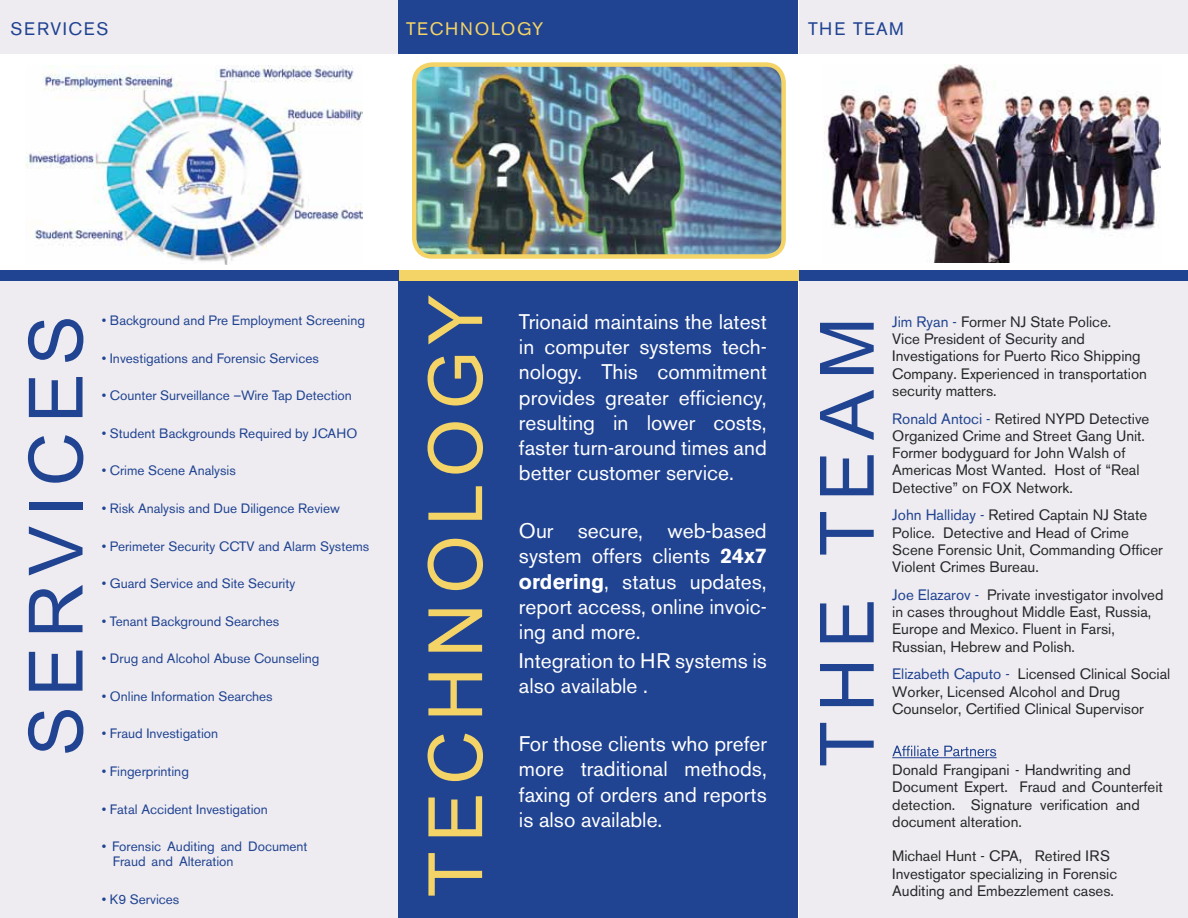
<style>
.page{position:relative;width:1188px;height:918px;background:#fff}
.page>*{position:absolute;margin:0;border:0;box-sizing:border-box;transform-origin:0 0}
.t1{font:75px "Arial";letter-spacing:.125em;color:#f4d466}
.t2{font:75px "Arial";letter-spacing:.125em;color:#204392}
.t3{font:21px/25.2px "Akzidenz Grotesk BE";color:#fff;text-align:justify}
.t4{font:18px "Akzidenz Grotesk BE";letter-spacing:.085em;color:#204392}
.t5{font:18px "Akzidenz Grotesk BE";letter-spacing:.095em;color:#f4d466}
.t6{font:15px/17.2px "Akzidenz Grotesk BE";color:#262728}
.t7{font:13.5px/15px "Akzidenz Grotesk BE";color:#204392}
.s1{font-weight:700}
.s2{color:#204392}
</style>
<div class="page">
<div style="left:0;top:0;width:400px;height:918px;background:#eeecf0"></div>
<div style="left:398px;top:0;width:400px;height:918px;background:#204392"></div>
<div style="left:799px;top:0;width:389px;height:918px;background:#eeecf0"></div>
<div style="left:0;top:54px;width:1188px;height:216px;background:#fff"></div>
<div style="left:0;top:270px;width:400px;height:11px;background:#204392"></div>
<div style="left:400px;top:270px;width:402px;height:11px;background:#f4d466"></div>
<div style="left:799px;top:270px;width:389px;height:11px;background:#204392"></div>
<img style="left:26px;top:66px;width:336px;height:198px">
<img style="left:417px;top:67px;width:364px;height:187px">
<div style="left:412px;top:62px;width:374px;height:197px;border:4px solid #f4d466;border-radius:18px"></div>
<img style="left:824px;top:65px;width:336px;height:198px">
<svg style="left:820px;top:723px;width:54px;height:42px"></svg>
<svg style="left:820px;top:664px;width:54px;height:42px"></svg>
<svg style="left:820px;top:602px;width:54px;height:40px"></svg>
<svg style="left:820px;top:512px;width:54px;height:43px"></svg>
<svg style="left:820px;top:455px;width:54px;height:40px"></svg>
<svg style="left:820px;top:390px;width:54px;height:50px"></svg>
<svg style="left:820px;top:323px;width:54px;height:51px"></svg>
<hr style="left:892px;top:757px;width:105px;height:1px;background:#204392">
<svg style="left:892px;top:746px;width:104px;height:10px"></svg>
<p class="t4" style="left:11px;top:18px;width:99px">SERVICES</p>
<p class="t5" style="left:406px;top:18px;width:139px">TECHNOLOGY</p>
<p class="t4" style="left:808px;top:18px;width:97px">THE TEAM</p>
<h1 class="t2" style="left:7px;top:756px;width:442px;rotate:-90deg">SERVICES</h1>
<p class="t7" style="left:102px;top:313px;width:265px">• Background and Pre Employment Screening</p>
<p class="t7" style="left:102px;top:351px;width:219px">• Investigations and Forensic Services</p>
<p class="t7" style="left:102px;top:388px;width:252px">• Counter Surveillance –Wire Tap Detection</p>
<p class="t7" style="left:102px;top:426px;width:257px">• Student Backgrounds Required by JCAHO</p>
<p class="t7" style="left:102px;top:463px;width:136px">• Crime Scene Analysis</p>
<p class="t7" style="left:102px;top:501px;width:240px">• Risk Analysis and Due Diligence Review</p>
<p class="t7" style="left:102px;top:538px;width:269px">• Perimeter Security CCTV and Alarm Systems</p>
<p class="t7" style="left:102px;top:576px;width:195px">• Guard Service and Site Security</p>
<p class="t7" style="left:102px;top:614px;width:179px">• Tenant Background Searches</p>
<p class="t7" style="left:102px;top:651px;width:219px">• Drug and Alcohol Abuse Counseling</p>
<p class="t7" style="left:102px;top:689px;width:173px">• Online Information Searches</p>
<p class="t7" style="left:102px;top:726px;width:118px">• Fraud Investigation</p>
<p class="t7" style="left:102px;top:764px;width:89px">• Fingerprinting</p>
<p class="t7" style="left:102px;top:801px;width:168px">• Fatal Accident Investigation</p>
<p class="t7" style="left:113px;top:839px;width:196px;text-indent:-11px">• Forensic Auditing and Document<br>Fraud and Alteration</p>
<p class="t7" style="left:102px;top:891px;width:79px">• K9 Services</p>
<h1 class="t1" style="left:407px;top:897px;width:604px;rotate:-90deg">TECHNOLOGY</h1>
<h2 class="t3" style="left:519px;top:309px;width:249px">Trionaid maintains the latest in computer systems tech&shy;nology. This commitment provides greater efficiency, resulting in lower costs, faster turn-around times and better customer service.</h2>
<h2 class="t3" style="left:519px;top:518px;width:249px">Our secure, web-based system offers clients <span class="s1">24x7 ordering</span>, status updates, report access, online invoic&shy;ing and more.</h2>
<h2 class="t3" style="left:519px;top:648px;width:249px">Integration to HR systems is also available .</h2>
<h2 class="t3" style="left:519px;top:731px;width:249px">For those clients who prefer more traditional methods, faxing of orders and reports is also available.</h2>
<p class="t6" style="left:892px;top:313px;width:256px"><span class="s2">Jim Ryan -</span> Former NJ State Police.<br>Vice President of Security and Investigations for Puerto Rico Shipping Company. Experienced in transportation security matters.</p>
<p class="t6" style="left:892px;top:410px;width:259px"><span class="s2">Ronald Antoci -</span> Retired NYPD Detective Organized Crime and Street Gang Unit.<br>Former bodyguard for John Walsh of Americas Most Wanted. Host of “Real Detective” on FOX Network.</p>
<p class="t6" style="left:892px;top:507px;width:272px"><span class="s2">John Halliday -</span> Retired Captain NJ State Police. Detective and Head of Crime Scene Forensic Unit, Commanding Officer Violent Crimes Bureau.</p>
<p class="t6" style="left:892px;top:586px;width:273px"><span class="s2">Joe Elazarov -</span> Private investigator involved in cases throughout Middle East, Russia, Europe and Mexico. Fluent in Farsi, Russian, Hebrew and Polish.</p>
<p class="t6" style="left:892px;top:666px;width:280px"><span class="s2">Elizabeth Caputo -</span> Licensed Clinical Social<br>Worker, Licensed Alcohol and Drug<br>Counselor, Certified Clinical Supervisor</p>
<p class="t6" style="left:892px;top:761px;width:272px">Donald Frangipani - Handwriting and Document Expert. Fraud and Counterfeit detection. Signature verification and document alteration.</p>
<p class="t6" style="left:892px;top:847px;width:227px">Michael Hunt - CPA, Retired IRS<br>Investigator specializing in Forensic<br>Auditing and Embezzlement cases.</p>
</div>
